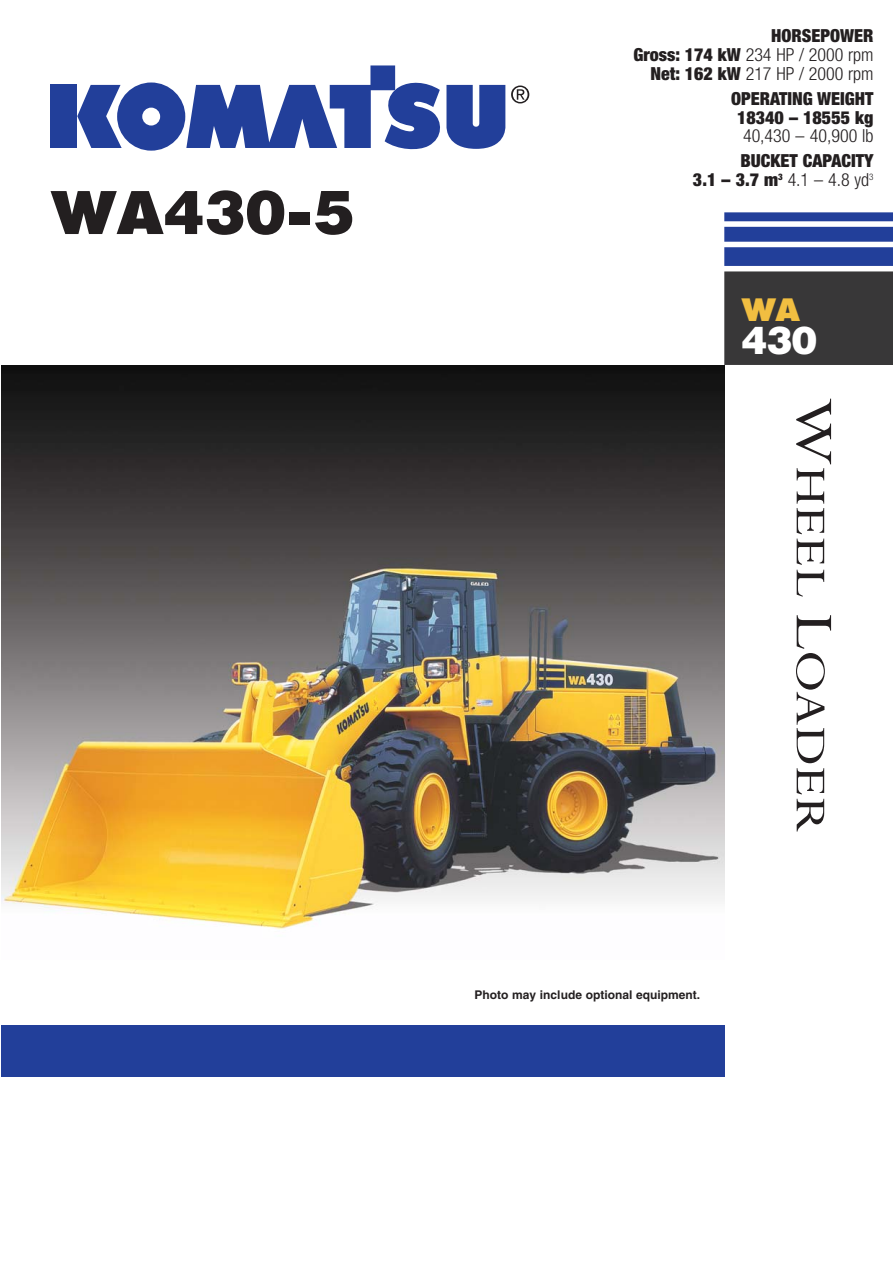
<style>
.page{position:relative;width:893px;height:1263px;background:#fff}
.page>*{position:absolute;margin:0;border:0;box-sizing:border-box;transform-origin:0 0}
.t1{font:57px "Komatsu VI";color:#231f20}
.t2{font:48px "Perpetua";color:#231f20;scale:1.25 1}
.t3{font:36px "Komatsu VI";color:#fff}
.t4{font:30px "Komatsu VI";color:#f1be41}
.t5{font:900 condensed 18px/18.8px "Helvetica Neue";color:#231f20;text-align:right}
.t6{font:300 condensed 18px "Helvetica Neue";color:#231f20}
.t7{font:700 12px "Helvetica";color:#231f20}
.s1{font-weight:300}
.s2{font-size:60px}
</style>
<div class="page">
<img style="left:1px;top:366px;width:723px;height:564px">
<div style="left:50px;top:85px;width:27px;height:63px;background:#223f9a"></div>
<svg style="left:77px;top:65px;width:428px;height:86px"></svg>
<svg style="left:511px;top:86px;width:18px;height:17px"></svg>
<div style="left:1px;top:1025px;width:723px;height:51px;background:#223f9a"></div>
<svg style="left:724px;top:212px;width:168px;height:9px;background:#2b479e"></svg>
<svg style="left:724px;top:227px;width:168px;height:138px;background:#42495f"></svg>
<h1 class="t1" style="left:51px;top:187px;width:305px">WA430-5</h1>
<p class="t5" style="left:633px;top:28px;width:241px">HORSEPOWER<br>Gross: 174 kW <span class="s1">234 HP / 2000 rpm<br></span>Net: 162 kW <span class="s1">217 HP / 2000 rpm</span></p>
<p class="t5" style="left:731px;top:91px;width:144px;text-align:center">OPERATING WEIGHT<br>18340 – 18555 kg</p>
<p class="t6" style="left:743px;top:129px;width:132px">40,430 – 40,900 lb</p>
<p class="t5" style="left:693px;top:153px;width:182px">BUCKET CAPACITY<br>3.1 – 3.7 m<sup>3</sup> <span class="s1">4.1 – 4.8 yd</span><sup>3</sup></p>
<h3 class="t4" style="left:741px;top:296px;width:60px">WA</h3>
<h3 class="t3" style="left:741px;top:324px;width:77px">430</h3>
<p class="t7" style="left:474px;top:990px;width:227px">Photo may include optional equipment.</p>
<h2 class="t2" style="left:826px;top:397px;width:350px;rotate:90deg"><span class="s2">W</span>HEEL <span class="s2">L</span>OADER</h2>
</div>
